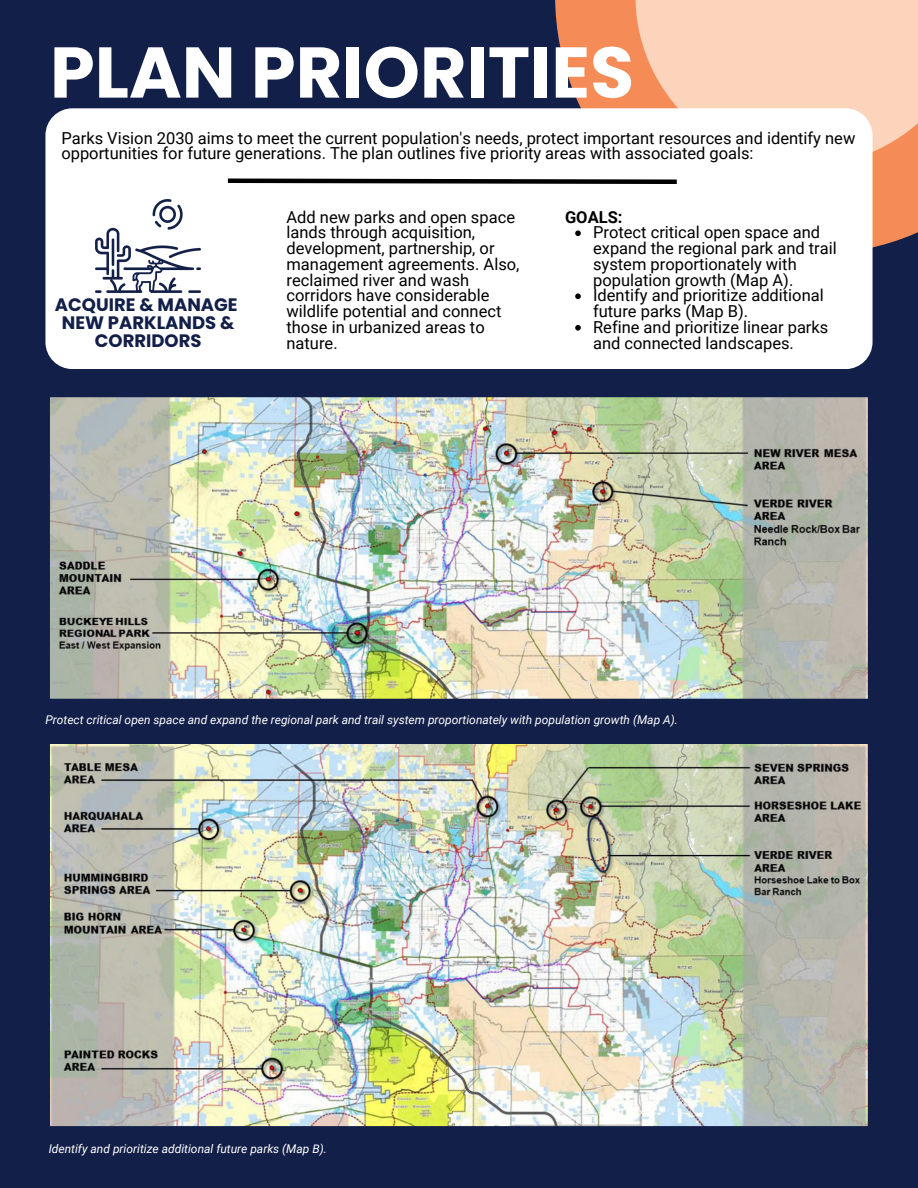
<style>
.page{position:relative;width:918px;height:1188px;background:#121f48}
.page>*{position:absolute;margin:0;border:0;box-sizing:border-box;transform-origin:0 0}
.t1{font:700 71.7px "Poppins";color:#fff}
.t2{font:700 18px/18px "Poppins";color:#121f48;text-align:center}
.t3{font:16.5px/15.8px "Roboto";color:#000}
.t4{font:700 16.5px "Roboto";color:#000}
.t5{font:italic 12px "Roboto";color:#fff}
</style>
<div class="page">
<div style="left:555px;top:0;width:363px;height:254px;background:#f58b56"></div>
<div style="left:635px;top:0;width:283px;height:166px;background:#fcd4bb"></div>
<img style="left:50px;top:744px;width:818px;height:383px">
<img style="left:50px;top:397px;width:818px;height:302px">
<div style="left:45px;top:108px;width:828px;height:261px;background:#fff;border-radius:27px"></div>
<img style="left:95px;top:200px;width:106px;height:92px">
<svg style="left:575px;top:230px;width:6px;height:6px"></svg>
<svg style="left:575px;top:293px;width:6px;height:6px"></svg>
<svg style="left:575px;top:325px;width:6px;height:6px"></svg>
<svg style="left:227px;top:178px;width:450px;height:6px;background:#3f3f3f"></svg>
<p class="t1" style="left:50px;top:22px;width:586px">PLAN PRIORITIES</p>
<p class="t3" style="left:61px;top:130px;width:796px">Parks Vision 2030 aims to meet the current population's needs, protect important resources and identify new opportunities for future generations. The plan outlines five priority areas with associated goals:</p>
<p class="t2" style="left:55px;top:296px;width:184px">ACQUIRE &amp; MANAGE</p>
<p class="t2" style="left:62px;top:314px;width:174px">NEW PARKLANDS &amp;<br>CORRIDORS</p>
<p class="t3" style="left:286px;top:209px;width:234px">Add new parks and open space lands through acquisition, development, partnership, or management agreements. Also, reclaimed river and wash corridors have considerable wildlife potential and connect those in urbanized areas to nature.</p>
<p class="t4" style="left:565px;top:207px;width:59px">GOALS:</p>
<p class="t3" style="left:593px;top:225px;width:245px">Protect critical open space and expand the regional park and trail system proportionately with population growth (Map A).</p>
<p class="t3" style="left:593px;top:288px;width:232px">Identify and prioritize additional future parks (Map B).</p>
<p class="t3" style="left:593px;top:319px;width:237px">Refine and prioritize linear parks and connected landscapes.</p>
<p class="t5" style="left:45px;top:712px;width:634px">Protect critical open space and expand the regional park and trail system proportionately with population growth (Map A).</p>
<p class="t5" style="left:49px;top:1141px;width:280px">Identify and prioritize additional future parks (Map B).</p>
</div>
